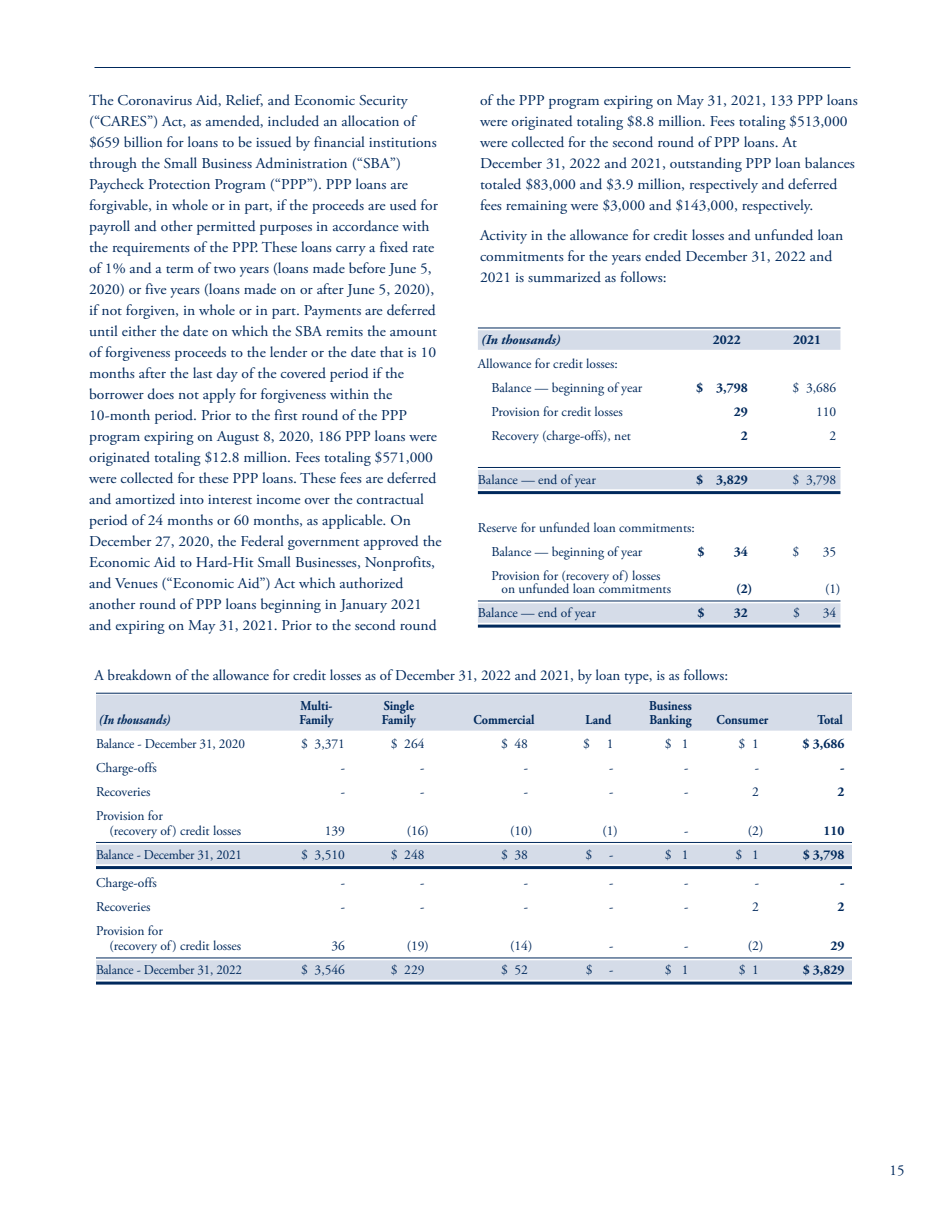
<style>
.page{position:relative;width:945px;height:1215px;background:#fff}
.page>*{position:absolute;margin:0;border:0;box-sizing:border-box;transform-origin:0 0}
.t1{font:15px/21px "Adobe Garamond Pro";color:#00295c;scale:1.04 1}
.t2{font:15px "Adobe Garamond Pro";color:#00295c}
.t3{font:13.5px/15px "Adobe Garamond Pro";color:#00295c}
.t4{font:700 13.5px "Adobe Garamond Pro";color:#00295c;scale:.9 1}
.t5{font:700 13.5px "Adobe Garamond Pro";color:#00295c}
.t6{font:13.5px "Adobe Garamond Pro";color:#00295c;scale:.96 1}
.t7{font:italic 700 13.5px "Adobe Garamond Pro";color:#00295c;scale:.9 1}
.t8{font:italic 700 13.5px "Adobe Garamond Pro";color:#00295c}
</style>
<div class="page">
<hr style="left:94px;top:67px;width:756px;height:1px;background:#00295c">
<hr style="left:96px;top:693px;width:756px;height:1px;background:#00295c">
<div style="left:96px;top:695px;width:756px;height:36px;background:#d5dce8"></div>
<hr style="left:96px;top:842px;width:756px;height:1px;background:#00295c">
<div style="left:96px;top:845px;width:756px;height:19px;background:#d5dce8"></div>
<hr style="left:96px;top:866px;width:756px;height:3px;background:#00295c">
<hr style="left:96px;top:958px;width:756px;height:1px;background:#00295c">
<div style="left:96px;top:960px;width:756px;height:20px;background:#d5dce8"></div>
<hr style="left:96px;top:982px;width:756px;height:3px;background:#00295c">
<hr style="left:478px;top:328px;width:362px;height:1px;background:#00295c">
<div style="left:478px;top:330px;width:362px;height:20px;background:#d5dce8"></div>
<hr style="left:478px;top:467px;width:362px;height:1px;background:#00295c">
<div style="left:478px;top:470px;width:362px;height:19px;background:#d5dce8"></div>
<hr style="left:478px;top:491px;width:362px;height:3px;background:#00295c">
<hr style="left:478px;top:601px;width:362px;height:1px;background:#00295c">
<div style="left:478px;top:603px;width:362px;height:20px;background:#d5dce8"></div>
<hr style="left:478px;top:625px;width:362px;height:3px;background:#00295c">
<p class="t1" style="left:89px;top:91px;width:341px">The Coronavirus Aid, Relief, and Economic Security (“CARES”) Act, as amended, included an allocation of $659 billion for loans to be issued by financial institutions through the Small Business Administration (“SBA”)<br>Paycheck Protection Program (“PPP”). PPP loans are forgivable, in whole or in part, if the proceeds are used for payroll and other permitted purposes in accordance with the requirements of the PPP. These loans carry a fixed rate of 1% and a term of two years (loans made before June 5, 2020) or five years (loans made on or after June 5, 2020), if not forgiven, in whole or in part. Payments are deferred until either the date on which the SBA remits the amount of forgiveness proceeds to the lender or the date that is 10 months after the last day of the covered period if the borrower does not apply for forgiveness within the 10-month period. Prior to the first round of the PPP program expiring on August 8, 2020, 186 PPP loans were originated totaling $12.8 million. Fees totaling $571,000 were collected for these PPP loans. These fees are deferred and amortized into interest income over the contractual period of 24 months or 60 months, as applicable. On December 27, 2020, the Federal government approved the Economic Aid to Hard-Hit Small Businesses, Nonprofits, and Venues (“Economic Aid”) Act which authorized another round of PPP loans beginning in January 2021 and expiring on May 31, 2021. Prior to the second round</p>
<p class="t2" style="left:94px;top:666px;width:635px">A breakdown of the allowance for credit losses as of December 31, 2022 and 2021, by loan type, is as follows:</p>
<p class="t4" style="left:301px;top:698px;width:37px">Multi-</p>
<p class="t4" style="left:384px;top:698px;width:35px">Single</p>
<p class="t4" style="left:649px;top:698px;width:49px">Business</p>
<p class="t7" style="left:99px;top:712px;width:81px">(In thousands)</p>
<p class="t4" style="left:300px;top:712px;width:39px">Family</p>
<p class="t4" style="left:382px;top:712px;width:39px">Family</p>
<p class="t4" style="left:474px;top:712px;width:69px">Commercial</p>
<p class="t4" style="left:586px;top:712px;width:30px">Land</p>
<p class="t4" style="left:649px;top:712px;width:48px">Banking</p>
<p class="t4" style="left:717px;top:712px;width:59px">Consumer</p>
<p class="t4" style="left:818px;top:712px;width:30px">Total</p>
<p class="t3" style="left:96px;top:737px;width:150px">Balance - December 31, 2020</p>
<p class="t3" style="left:301px;top:737px;width:45px">$ 3,371</p>
<p class="t3" style="left:391px;top:737px;width:35px">$ 264</p>
<p class="t3" style="left:501px;top:737px;width:28px">$ 48</p>
<p class="t3" style="left:583px;top:737px;width:8px">$</p>
<p class="t3" style="left:607px;top:737px;width:8px">1</p>
<p class="t3" style="left:665px;top:737px;width:25px">$ 1</p>
<p class="t3" style="left:738px;top:737px;width:22px">$ 1</p>
<p class="t5" style="left:803px;top:736px;width:43px">$ 3,686</p>
<p class="t3" style="left:96px;top:761px;width:62px">Charge-offs</p>
<p class="t3" style="left:341px;top:761px;width:6px">-</p>
<p class="t3" style="left:420px;top:761px;width:6px">-</p>
<p class="t3" style="left:524px;top:761px;width:6px">-</p>
<p class="t3" style="left:609px;top:761px;width:6px">-</p>
<p class="t3" style="left:684px;top:761px;width:6px">-</p>
<p class="t3" style="left:755px;top:761px;width:6px">-</p>
<p class="t5" style="left:840px;top:760px;width:6px">-</p>
<p class="t3" style="left:96px;top:785px;width:56px">Recoveries</p>
<p class="t3" style="left:341px;top:785px;width:6px">-</p>
<p class="t3" style="left:420px;top:785px;width:6px">-</p>
<p class="t3" style="left:524px;top:785px;width:6px">-</p>
<p class="t3" style="left:609px;top:785px;width:6px">-</p>
<p class="t3" style="left:684px;top:785px;width:6px">-</p>
<p class="t3" style="left:752px;top:785px;width:8px">2</p>
<p class="t5" style="left:838px;top:784px;width:9px">2</p>
<p class="t3" style="left:110px;top:809px;width:133px;text-indent:-14px">Provision for<br>(recovery of) credit losses</p>
<p class="t1" style="left:480px;top:91px;width:365px">of the PPP program expiring on May 31, 2021, 133 PPP loans were originated totaling $8.8 million. Fees totaling $513,000 were collected for the second round of PPP loans. At December 31, 2022 and 2021, outstanding PPP loan balances totaled $83,000 and $3.9 million, respectively and deferred fees remaining were $3,000 and $143,000, respectively.</p>
<p class="t1" style="left:480px;top:225px;width:351px">Activity in the allowance for credit losses and unfunded loan commitments for the years ended December 31, 2022 and<br>2021 is summarized as follows:</p>
<p class="t8" style="left:481px;top:332px;width:81px">(In thousands)</p>
<p class="t5" style="left:713px;top:332px;width:30px">2022</p>
<p class="t5" style="left:793px;top:332px;width:30px">2021</p>
<p class="t3" style="left:491px;top:353px;width:153px;line-height:24px;text-indent:-14px">Allowance for credit losses:<br>Balance — beginning of year</p>
<p class="t5" style="left:696px;top:380px;width:53px">$ 3,798</p>
<p class="t3" style="left:793px;top:381px;width:45px">$ 3,686</p>
<p class="t3" style="left:491px;top:405px;width:133px">Provision for credit losses</p>
<p class="t5" style="left:734px;top:404px;width:16px">29</p>
<p class="t3" style="left:816px;top:405px;width:22px">110</p>
<p class="t3" style="left:491px;top:429px;width:141px">Recovery (charge-offs), net</p>
<p class="t5" style="left:741px;top:428px;width:9px">2</p>
<p class="t3" style="left:830px;top:429px;width:8px">2</p>
<p class="t3" style="left:478px;top:473px;width:119px">Balance — end of year</p>
<p class="t5" style="left:696px;top:472px;width:53px">$ 3,829</p>
<p class="t3" style="left:793px;top:473px;width:45px">$ 3,798</p>
<p class="t3" style="left:491px;top:516px;width:205px;line-height:24px;text-indent:-14px">Reserve for unfunded loan commitments:<br>Balance — beginning of year</p>
<p class="t5" style="left:698px;top:544px;width:9px">$</p>
<p class="t5" style="left:734px;top:544px;width:16px">34</p>
<p class="t3" style="left:792px;top:545px;width:8px">$</p>
<p class="t3" style="left:823px;top:545px;width:15px">35</p>
<p class="t3" style="left:501px;top:569px;width:171px;line-height:13.5px;text-indent:-10px">Provision for (recovery of) losses on unfunded loan commitments</p>
<p class="t5" style="left:736px;top:581px;width:18px">(2)</p>
<p class="t3" style="left:825px;top:582px;width:17px">(1)</p>
<p class="t3" style="left:478px;top:606px;width:119px">Balance — end of year</p>
<p class="t5" style="left:698px;top:605px;width:9px">$</p>
<p class="t5" style="left:734px;top:605px;width:16px">32</p>
<p class="t3" style="left:793px;top:606px;width:8px">$</p>
<p class="t3" style="left:823px;top:606px;width:15px">34</p>
<p class="t3" style="left:325px;top:824px;width:22px">139</p>
<p class="t3" style="left:407px;top:824px;width:24px">(16)</p>
<p class="t3" style="left:510px;top:824px;width:24px">(10)</p>
<p class="t3" style="left:602px;top:824px;width:17px">(1)</p>
<p class="t3" style="left:684px;top:824px;width:6px">-</p>
<p class="t3" style="left:748px;top:824px;width:17px">(2)</p>
<p class="t5" style="left:823px;top:823px;width:23px">110</p>
<p class="t6" style="left:96px;top:847px;width:154px">Balance - December 31, 2021</p>
<p class="t3" style="left:301px;top:848px;width:45px">$ 3,510</p>
<p class="t3" style="left:391px;top:848px;width:35px">$ 248</p>
<p class="t3" style="left:501px;top:848px;width:28px">$ 38</p>
<p class="t3" style="left:586px;top:848px;width:8px">$</p>
<p class="t3" style="left:609px;top:848px;width:6px">-</p>
<p class="t3" style="left:665px;top:848px;width:25px">$ 1</p>
<p class="t3" style="left:735px;top:848px;width:25px">$ 1</p>
<p class="t5" style="left:803px;top:847px;width:43px">$ 3,798</p>
<p class="t3" style="left:96px;top:876px;width:62px">Charge-offs</p>
<p class="t3" style="left:341px;top:876px;width:6px">-</p>
<p class="t3" style="left:420px;top:876px;width:6px">-</p>
<p class="t3" style="left:524px;top:876px;width:6px">-</p>
<p class="t3" style="left:609px;top:876px;width:6px">-</p>
<p class="t3" style="left:684px;top:876px;width:6px">-</p>
<p class="t3" style="left:755px;top:876px;width:6px">-</p>
<p class="t5" style="left:840px;top:875px;width:6px">-</p>
<p class="t3" style="left:96px;top:900px;width:56px">Recoveries</p>
<p class="t3" style="left:341px;top:900px;width:6px">-</p>
<p class="t3" style="left:420px;top:900px;width:6px">-</p>
<p class="t3" style="left:524px;top:900px;width:6px">-</p>
<p class="t3" style="left:609px;top:900px;width:6px">-</p>
<p class="t3" style="left:684px;top:900px;width:6px">-</p>
<p class="t3" style="left:752px;top:900px;width:8px">2</p>
<p class="t5" style="left:838px;top:899px;width:9px">2</p>
<p class="t3" style="left:110px;top:924px;width:133px;text-indent:-14px">Provision for<br>(recovery of) credit losses</p>
<p class="t3" style="left:332px;top:939px;width:15px">36</p>
<p class="t3" style="left:407px;top:939px;width:24px">(19)</p>
<p class="t3" style="left:510px;top:939px;width:24px">(14)</p>
<p class="t3" style="left:609px;top:939px;width:6px">-</p>
<p class="t3" style="left:684px;top:939px;width:6px">-</p>
<p class="t3" style="left:748px;top:939px;width:17px">(2)</p>
<p class="t5" style="left:830px;top:938px;width:16px">29</p>
<p class="t6" style="left:96px;top:962px;width:154px">Balance - December 31, 2022</p>
<p class="t3" style="left:301px;top:963px;width:45px">$ 3,546</p>
<p class="t3" style="left:391px;top:963px;width:35px">$ 229</p>
<p class="t3" style="left:501px;top:963px;width:28px">$ 52</p>
<p class="t3" style="left:586px;top:963px;width:29px">$ -</p>
<p class="t3" style="left:665px;top:963px;width:25px">$ 1</p>
<p class="t3" style="left:739px;top:963px;width:22px">$ 1</p>
<p class="t5" style="left:803px;top:962px;width:43px">$ 3,829</p>
<p class="t2" style="left:890px;top:1161px;width:16px">15</p>
</div>
